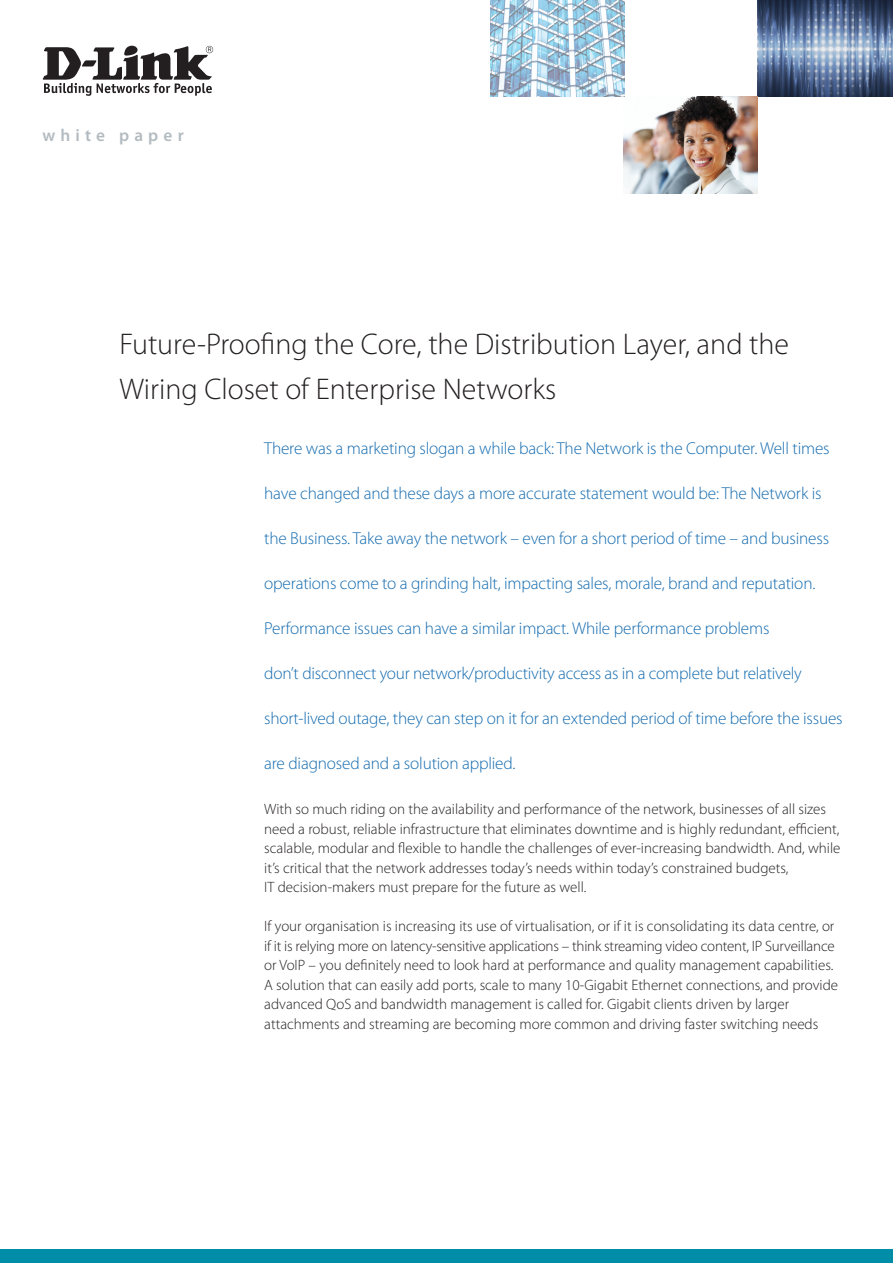
<style>
.page{position:relative;width:893px;height:1263px;background:#fff}
.page>*{position:absolute;margin:0;border:0;box-sizing:border-box;transform-origin:0 0}
.t1{font:300 30px/45px "Myriad Pro";color:#231f20}
.t2{font:300 17.25px "Myriad Pro";letter-spacing:-.01em;color:#146baf}
.t3{font:600 17.25px "Myriad Pro";letter-spacing:.3em;color:#b3bbc0}
.t4{font:300 15px/19.5px "Myriad Pro";color:#231f20}
</style>
<div class="page">
<img style="left:758px;top:0;width:135px;height:97px">
<img style="left:624px;top:96px;width:134px;height:97px">
<img style="left:490px;top:0;width:134px;height:97px">
<svg style="left:43px;top:46px;width:170px;height:50px"></svg>
<div style="left:0;top:1249px;width:893px;height:14px;background:#008da8"></div>
<p class="t3" style="left:42px;top:125px;width:143px">white paper</p>
<p class="t1" style="left:119px;top:321px;width:671px">Future-Proofing the Core, the Distribution Layer, and the<br>Wiring Closet of Enterprise Networks</p>
<p class="t2" style="left:264px;top:438px;width:567px">There was a marketing slogan a while back: The Network is the Computer. Well times</p>
<p class="t2" style="left:264px;top:483px;width:559px">have changed and these days a more accurate statement would be: The Network is</p>
<p class="t2" style="left:264px;top:528px;width:566px">the Business. Take away the network – even for a short period of time – and business</p>
<p class="t2" style="left:264px;top:573px;width:553px">operations come to a grinding halt, impacting sales, morale, brand and reputation.</p>
<p class="t2" style="left:264px;top:618px;width:507px">Performance issues can have a similar impact. While performance problems</p>
<p class="t2" style="left:264px;top:663px;width:539px">don’t disconnect your network/productivity access as in a complete but relatively</p>
<p class="t2" style="left:264px;top:708px;width:580px">short-lived outage, they can step on it for an extended period of time before the issues</p>
<p class="t2" style="left:264px;top:753px;width:253px">are diagnosed and a solution applied.</p>
<p class="t4" style="left:264px;top:799px;width:578px">With so much riding on the availability and performance of the network, businesses of all sizes need a robust, reliable infrastructure that eliminates downtime and is highly redundant, efficient, scalable, modular and flexible to handle the challenges of ever-increasing bandwidth. And, while it’s critical that the network addresses today’s needs within today’s constrained budgets,</p>
<p class="t4" style="left:264px;top:877px;width:324px">IT decision-makers must prepare for the future as well.</p>
<p class="t4" style="left:264px;top:916px;width:575px">If your organisation is increasing its use of virtualisation, or if it is consolidating its data centre, or if it is relying more on latency-sensitive applications – think streaming video content, IP Surveillance or VoIP – you definitely need to look hard at performance and quality management capabilities.<br>A solution that can easily add ports, scale to many 10-Gigabit Ethernet connections, and provide advanced QoS and bandwidth management is called for. Gigabit clients driven by larger attachments and streaming are becoming more common and driving faster switching needs</p>
</div>
